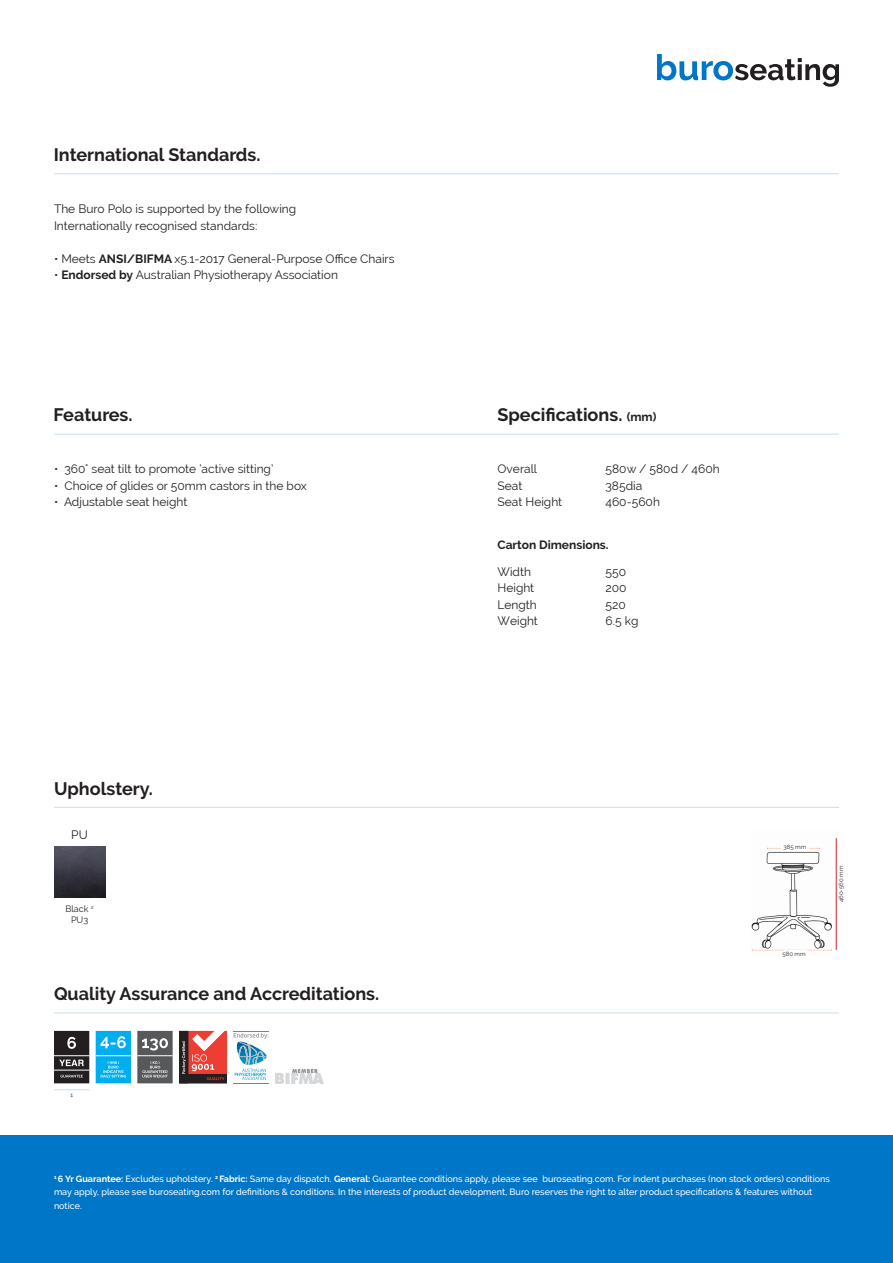
<style>
.page{position:relative;width:893px;height:1263px;background:#fff}
.page>*{position:absolute;margin:0;border:0;box-sizing:border-box;transform-origin:0 0}
.t1{font:700 18px "Raleway";color:#231f20}
.Chair_Features__Tags{font:12px/16.5px "Raleway";color:#231f20}
.Chair_Description{font:700 12px "Raleway";color:#231f20}
.t2{font:500 9px/13.5px "Raleway";color:#fff}
.t3{font:9px "Raleway";color:#231f20}
.t4{font:6px "Raleway";color:#231f20}
.s1{font-weight:700}
.s2{font-size:12px}
</style>
<div class="page">
<div style="left:0;top:1135px;width:893px;height:128px;background:#0076c8"></div>
<hr style="left:54px;top:1012px;width:785px;height:1px;background:#cde2f5">
<hr style="left:54px;top:173px;width:785px;height:1px;background:#cde2f5">
<hr style="left:54px;top:434px;width:785px;height:1px;background:#cde2f5">
<hr style="left:54px;top:807px;width:785px;height:1px;background:#cde2f5">
<svg style="left:657px;top:54px;width:182px;height:33px"></svg>
<img style="left:751px;top:838px;width:85px;height:113px">
<hr style="left:54px;top:1089px;width:35px;height:1px;background:#cde2f5">
<img style="left:54px;top:846px;width:51px;height:52px">
<div style="left:55px;top:1032px;width:34px;height:50px;background:#231f20"></div>
<div style="left:54px;top:1031px;width:35px;height:52px;border:2px solid #231f20"></div>
<svg style="left:60px;top:1075px;width:23px;height:2px"></svg>
<svg style="left:59px;top:1060px;width:25px;height:6px"></svg>
<svg style="left:67px;top:1037px;width:9px;height:12px"></svg>
<hr style="left:54px;top:1055px;width:35px;height:1px;background:#fff">
<hr style="left:54px;top:1070px;width:35px;height:1px;background:#fff">
<div style="left:96px;top:1032px;width:34px;height:50px;background:#00aeef"></div>
<div style="left:96px;top:1031px;width:35px;height:52px;border:2px solid #00aeef"></div>
<svg style="left:101px;top:1061px;width:25px;height:16px"></svg>
<svg style="left:100px;top:1036px;width:26px;height:12px"></svg>
<hr style="left:96px;top:1055px;width:35px;height:1px;background:#fff">
<div style="left:138px;top:1032px;width:34px;height:50px;background:#57585a"></div>
<div style="left:137px;top:1031px;width:36px;height:52px;border:2px solid #57585a"></div>
<svg style="left:142px;top:1061px;width:26px;height:16px"></svg>
<svg style="left:142px;top:1038px;width:26px;height:12px"></svg>
<hr style="left:137px;top:1055px;width:36px;height:1px;background:#fff">
<svg style="left:179px;top:1031px;width:48px;height:52px;background:#b1524d"></svg>
<svg style="left:834px;top:866px;width:2px;height:21px"></svg>
<div style="left:781px;top:845px;width:27px;height:5px;background:#fff"></div>
<hr style="left:784px;top:950px;width:23px;height:4px;background:#fff">
<img style="left:275px;top:1069px;width:49px;height:14px">
<hr style="left:836px;top:838px;width:1px;height:112px;background:#d1232a">
<hr style="left:233px;top:1031px;width:36px;height:1px;background:#807f84">
<hr style="left:233px;top:1083px;width:36px;height:1px;background:#807f84">
<svg style="left:234px;top:1033px;width:35px;height:47px"></svg>
<h1 class="t1" style="left:54px;top:144px;width:208px">International Standards.</h1>
<p class="Chair_Features__Tags" style="left:54px;top:201px;width:244px">The Buro Polo is supported by the following<br>Internationally recognised standards:</p>
<p class="Chair_Features__Tags" style="left:54px;top:250px;width:342px">• Meets <span class="s1">ANSI/BIFMA</span> x5.1-2017 General-Purpose Office Chairs</p>
<p class="Chair_Features__Tags" style="left:54px;top:267px;width:285px">• <span class="s1">Endorsed by</span> Australian Physiotherapy Association</p>
<h1 class="t1" style="left:54px;top:405px;width:81px">Features.</h1>
<p class="Chair_Features__Tags" style="left:54px;top:461px;width:221px">• 360° seat tilt to promote ‘active sitting’</p>
<p class="Chair_Features__Tags" style="left:54px;top:477px;width:254px">• Choice of glides or 50mm castors in the box</p>
<p class="Chair_Features__Tags" style="left:54px;top:494px;width:135px">• Adjustable seat height</p>
<h1 class="t1" style="left:497px;top:405px;width:160px">Specifications. <span class="s2">(mm)</span></h1>
<p class="Chair_Features__Tags" style="left:497px;top:461px;width:41px">Overall</p>
<p class="Chair_Features__Tags" style="left:605px;top:461px;width:116px">580w / 580d / 460h</p>
<p class="Chair_Features__Tags" style="left:497px;top:477px;width:26px">Seat</p>
<p class="Chair_Features__Tags" style="left:605px;top:477px;width:38px">385dia</p>
<p class="Chair_Features__Tags" style="left:497px;top:494px;width:66px">Seat Height</p>
<p class="Chair_Features__Tags" style="left:605px;top:494px;width:56px">460-560h</p>
<p class="Chair_Description" style="left:497px;top:538px;width:113px">Carton Dimensions.</p>
<p class="Chair_Features__Tags" style="left:497px;top:563px;width:35px">Width</p>
<p class="Chair_Features__Tags" style="left:605px;top:563px;width:22px">550</p>
<p class="Chair_Features__Tags" style="left:497px;top:580px;width:38px">Height</p>
<p class="Chair_Features__Tags" style="left:605px;top:580px;width:23px">200</p>
<p class="Chair_Features__Tags" style="left:497px;top:596px;width:41px">Length</p>
<p class="Chair_Features__Tags" style="left:605px;top:596px;width:22px">520</p>
<p class="Chair_Features__Tags" style="left:497px;top:613px;width:42px">Weight</p>
<p class="Chair_Features__Tags" style="left:605px;top:613px;width:34px">6.5 kg</p>
<h1 class="t1" style="left:54px;top:778px;width:100px">Upholstery.</h1>
<p class="Chair_Features__Tags" style="left:71px;top:826px;width:18px">PU</p>
<p class="t3" style="left:66px;top:904px;width:30px">Black <sup>2</sup></p>
<p class="t3" style="left:71px;top:915px;width:19px">PU3</p>
<h1 class="t1" style="left:54px;top:983px;width:327px">Quality Assurance and Accreditations.</h1>
<p class="t4" style="left:783px;top:843px;width:24px">385 mm</p>
<p class="t4" style="left:782px;top:950px;width:25px">580 mm</p>
<p class="t4" style="left:838px;top:902px;width:38px;rotate:-90deg">460-560 mm</p>
<p class="t4" style="left:70px;top:1091px;width:4px">1</p>
<p class="t2" style="left:54px;top:1172px;width:777px"><sup>1</sup> <span class="s1">6 Yr Guarantee:</span> Excludes upholstery. <sup>2</sup> <span class="s1">Fabric:</span> Same day dispatch. <span class="s1">General:</span> Guarantee conditions apply, please see buroseating.com. For indent purchases (non stock orders) conditions may apply, please see buroseating.com for definitions &amp; conditions. In the interests of product development, Buro reserves the right to alter product specifications &amp; features without notice.</p>
<p class="t2" style="left:334px;top:1172px;width:437px"><sup>3</sup> <span class="s1">Fabric:</span> For custom fabric ETA’s can be supplied on request. <span class="s1">General:</span> Guara ee conditions apply, pleas</p>
<p class="t2" style="left:54px;top:1172px;width:767px;text-indent:727px">ee buroseating.com. For indent purchases (non stock orders) conditions may apply, please see buroseating.com fo definitions &amp; condi ions. In the interests o product development, Buro</p>
</div>
